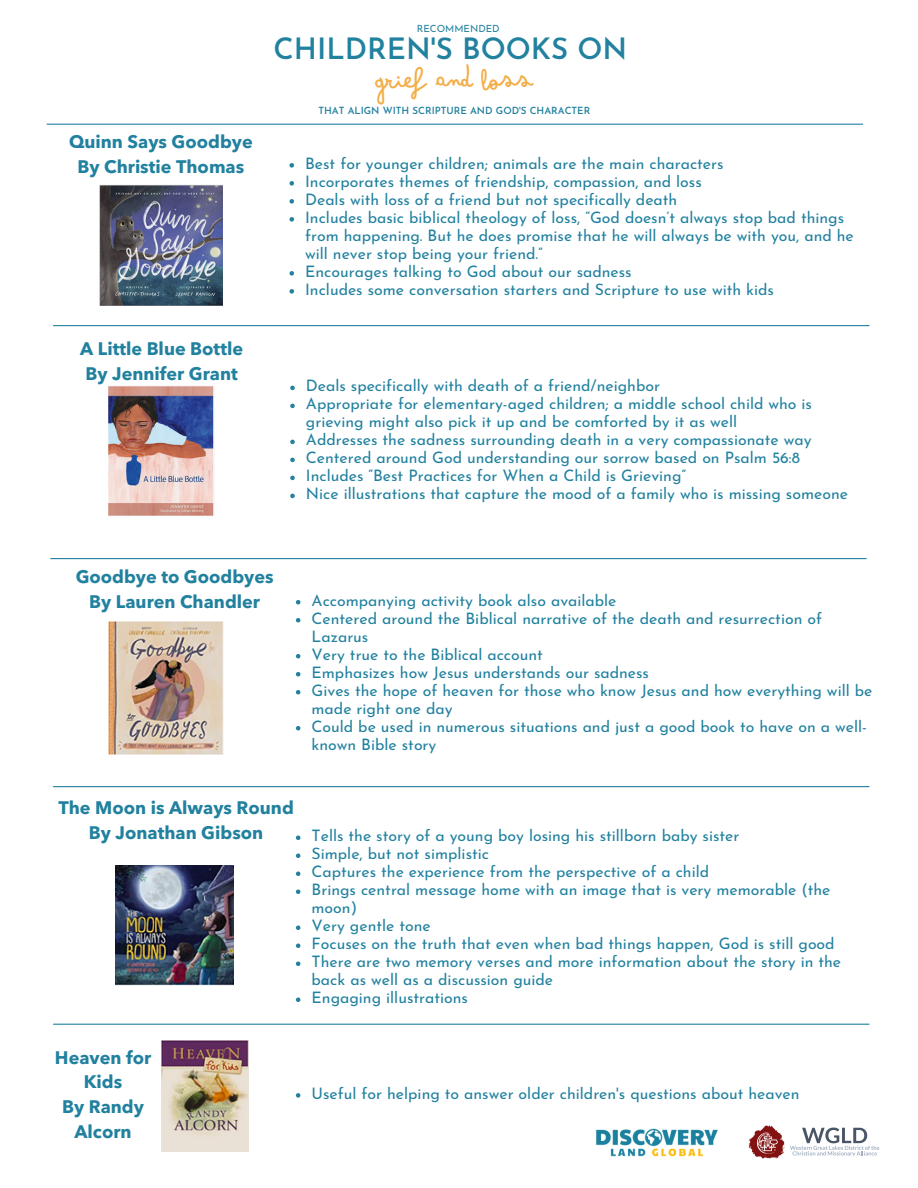
<style>
.page{position:relative;width:918px;height:1188px;background:#fff}
.page>*{position:absolute;margin:0;border:0;box-sizing:border-box;transform-origin:0 0}
.t1{font:600 29.4px "Josefin Sans";color:#21819f}
.t2{font:25.35px "Bimbo sharpie";color:#f3ae48}
.t3{font:700 18px/24.8px "Avenir Next LT Pro";color:#21819f;text-align:center}
.t4{font:15.9px/18px "Josefin Sans";color:#21819f}
.t5{font:600 9.9px "Josefin Sans";color:#21819f}
.t6{font:9.9px "Josefin Sans";color:#21819f}
</style>
<div class="page">
<hr style="left:47px;top:124px;width:816px;height:1px;background:#21819f">
<hr style="left:53px;top:325px;width:816px;height:1px;background:#21819f">
<hr style="left:51px;top:558px;width:815px;height:1px;background:#21819f">
<hr style="left:53px;top:786px;width:816px;height:1px;background:#21819f">
<img style="left:100px;top:185px;width:122px;height:121px">
<img style="left:108px;top:386px;width:106px;height:130px">
<img style="left:109px;top:622px;width:114px;height:133px">
<img style="left:115px;top:865px;width:119px;height:121px">
<hr style="left:53px;top:1024px;width:816px;height:1px;background:#21819f">
<svg style="left:748px;top:1125px;width:131px;height:34px"></svg>
<img style="left:595px;top:1128px;width:123px;height:29px">
<img style="left:162px;top:1040px;width:86px;height:112px">
<svg style="left:290px;top:163px;width:4px;height:5px"></svg>
<svg style="left:290px;top:181px;width:4px;height:5px"></svg>
<svg style="left:290px;top:199px;width:4px;height:5px"></svg>
<svg style="left:290px;top:217px;width:4px;height:5px"></svg>
<svg style="left:290px;top:271px;width:4px;height:5px"></svg>
<svg style="left:290px;top:289px;width:4px;height:5px"></svg>
<svg style="left:290px;top:386px;width:5px;height:4px"></svg>
<svg style="left:290px;top:404px;width:5px;height:4px"></svg>
<svg style="left:290px;top:440px;width:5px;height:4px"></svg>
<svg style="left:290px;top:458px;width:5px;height:4px"></svg>
<svg style="left:290px;top:476px;width:5px;height:4px"></svg>
<svg style="left:290px;top:494px;width:5px;height:4px"></svg>
<svg style="left:296px;top:600px;width:4px;height:4px"></svg>
<svg style="left:296px;top:618px;width:4px;height:4px"></svg>
<svg style="left:296px;top:654px;width:4px;height:4px"></svg>
<svg style="left:296px;top:672px;width:4px;height:4px"></svg>
<svg style="left:296px;top:690px;width:4px;height:4px"></svg>
<svg style="left:296px;top:726px;width:4px;height:4px"></svg>
<svg style="left:296px;top:836px;width:4px;height:4px"></svg>
<svg style="left:296px;top:854px;width:4px;height:4px"></svg>
<svg style="left:296px;top:872px;width:4px;height:4px"></svg>
<svg style="left:296px;top:890px;width:4px;height:4px"></svg>
<svg style="left:296px;top:926px;width:4px;height:4px"></svg>
<svg style="left:296px;top:944px;width:4px;height:4px"></svg>
<svg style="left:296px;top:962px;width:4px;height:4px"></svg>
<svg style="left:296px;top:998px;width:4px;height:4px"></svg>
<svg style="left:296px;top:1093px;width:4px;height:5px"></svg>
<p class="t6" style="left:417px;top:25px;width:84px">RECOMMENDED</p>
<h1 class="t1" style="left:274px;top:37px;width:355px">CHILDREN'S BOOKS ON</h1>
<h2 class="t2" style="left:376px;top:63px;width:159px">GRIEF AND LOSS</h2>
<p class="t3" style="left:69px;top:131px;width:185px">Quinn Says Goodbye<br>By Christie Thomas</p>
<p class="t3" style="left:80px;top:338px;width:164px;text-align:left">A Little Blue Bottle<br>By Jennifer Grant</p>
<p class="t5" style="left:318px;top:107px;width:274px">THAT ALIGN WITH SCRIPTURE AND GOD'S CHARACTER</p>
<p class="t4" style="left:305px;top:156px;width:550px">Best for younger children; animals are the main characters<br>Incorporates themes of friendship, compassion, and loss<br>Deals with loss of a friend but not specifically death<br>Includes basic biblical theology of loss, “God doesn’t always stop bad things from happening. But he does promise that he will always be with you, and he will never stop being your friend.”<br>Encourages talking to God about our sadness<br>Includes some conversation starters and Scripture to use with kids</p>
<p class="t4" style="left:306px;top:378px;width:544px">Deals specifically with death of a friend/neighbor<br>Appropriate for elementary-aged children; a middle school child who is grieving might also pick it up and be comforted by it as well<br>Addresses the sadness surrounding death in a very compassionate way Centered around God understanding our sorrow based on Psalm 56:8<br>Includes “Best Practices for When a Child is Grieving”<br>Nice illustrations that capture the mood of a family who is missing someone</p>
<p class="t3" style="left:76px;top:566px;width:200px">Goodbye to Goodbyes<br>By Lauren Chandler</p>
<p class="t3" style="left:58px;top:797px;width:237px">The Moon is Always Round<br>By Jonathan Gibson</p>
<p class="t3" style="left:55px;top:1047px;width:98px">Heaven for<br>Kids<br>By Randy<br>Alcorn</p>
<p class="t4" style="left:312px;top:593px;width:562px">Accompanying activity book also available<br>Centered around the Biblical narrative of the death and resurrection of Lazarus<br>Very true to the Biblical account<br>Emphasizes how Jesus understands our sadness<br>Gives the hope of heaven for those who know Jesus and how everything will be made right one day<br>Could be used in numerous situations and just a good book to have on a well&shy;known Bible story</p>
<p class="t4" style="left:312px;top:828px;width:531px">Tells the story of a young boy losing his stillborn baby sister<br>Simple, but not simplistic<br>Captures the experience from the perspective of a child<br>Brings central message home with an image that is very memorable (the moon)<br>Very gentle tone<br>Focuses on the truth that even when bad things happen, God is still good There are two memory verses and more information about the story in the back as well as a discussion guide<br>Engaging illustrations</p>
<p class="t4" style="left:312px;top:1086px;width:489px">Useful for helping to answer older children's questions about heaven</p>
</div>
